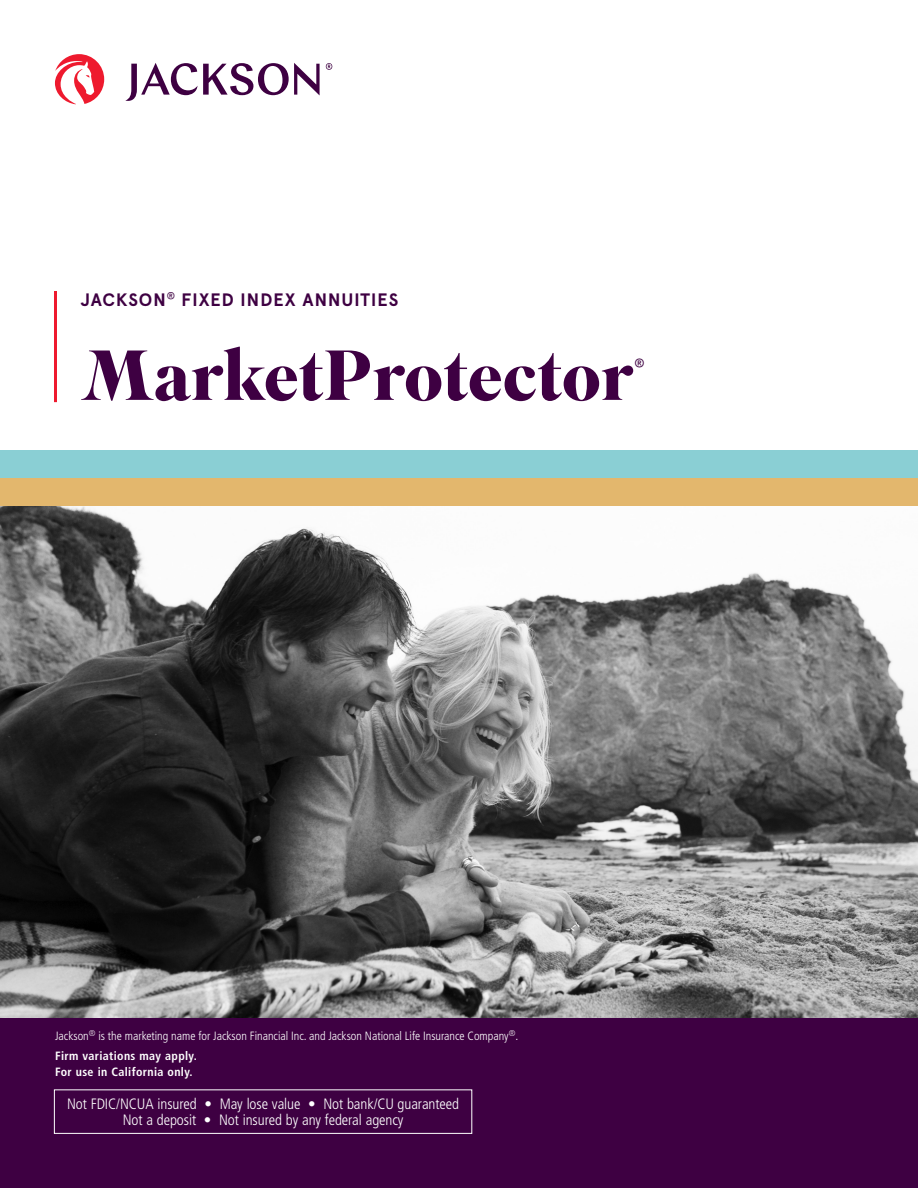
<style>
.page{position:relative;width:918px;height:1188px;background:#fff}
.page>*{position:absolute;margin:0;border:0;box-sizing:border-box;transform-origin:0 0}
.t1{font:700 70.5px "Superior Title";color:#3e0042}
.t2{font:700 18px "Apercu Pro";letter-spacing:.06em;color:#3e0042}
.t3{font:300 condensed 15px/16.5px "Frutiger";letter-spacing:-.005em;color:#fff;text-align:center}
.t4{font:300 condensed 12px/19.8px "Frutiger";color:#fff}
.t5{font:700 condensed 12px "Frutiger";letter-spacing:.03em;color:#fff}
.t6{font:11.55px "Apercu Pro";color:#3e0042}
.s1{font-weight:700}
</style>
<div class="page">
<img style="left:0;top:505px;width:918px;height:513px">
<div style="left:0;top:1018px;width:918px;height:170px;background:#3e0042"></div>
<hr style="left:54px;top:291px;width:3px;height:111px;background:#ee1a2e">
<svg style="left:55px;top:54px;width:49px;height:50px"></svg>
<svg style="left:125px;top:63px;width:195px;height:38px"></svg>
<svg style="left:326px;top:63px;width:6px;height:7px"></svg>
<div style="left:54px;top:1089px;width:418px;height:45px;border:1px solid #fff"></div>
<div style="left:0;top:478px;width:918px;height:27px;background:#e3b76d"></div>
<div style="left:0;top:450px;width:918px;height:28px;background:#8acfd4"></div>
<h2 class="t2" style="left:80px;top:286px;width:319px">JACKSON<sup>®</sup> FIXED INDEX ANNUITIES</h2>
<h1 class="t1" style="left:80px;top:331px;width:555px">MarketProtector</h1>
<p class="t6" style="left:634px;top:354px;width:12px">®</p>
<p class="t4" style="left:55px;top:1026px;width:465px">Jackson<sup>®</sup> is the marketing name for Jackson Financial Inc. and Jackson National Life Insurance Company<sup>®</sup>.<br><span class="s1">Firm variations may apply.</span></p>
<p class="t5" style="left:55px;top:1065px;width:139px">For use in California only.</p>
<p class="t3" style="left:67px;top:1096px;width:394px">Not FDIC/NCUA insured • May lose value • Not bank/CU guaranteed<br>Not a deposit • Not insured by any federal agency</p>
</div>
